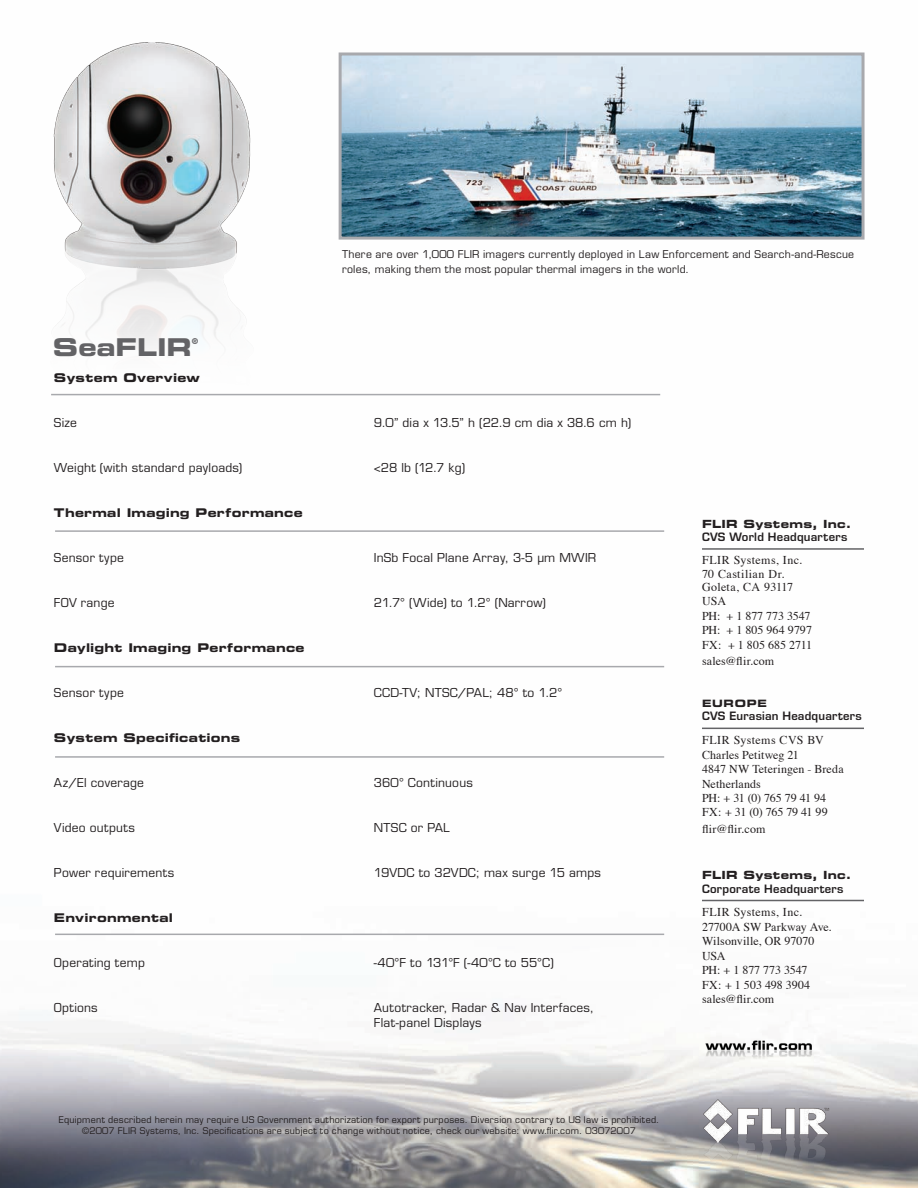
<style>
.page{position:relative;width:918px;height:1188px;background:#fff}
.page>*{position:absolute;margin:0;border:0;box-sizing:border-box;transform-origin:0 0}
.t1{font:24.6px "Eurostile LT Std Bold Ex 2";letter-spacing:-.005em;color:#636366}
.t2{font:12px/14.4px "Eurostile LT Std";letter-spacing:.02em;color:#231f20}
.t3{font:12px/14.5px "Times";letter-spacing:.01em;color:#231f20}
.t4{font:12px "Eurostile LT Std Bold Ex 2";letter-spacing:.025em;color:#231f20}
.t5{font:12px/13.5px "Times";letter-spacing:.03em;color:#231f20}
.t6{font:600 11.25px "Eurostile LT Std";letter-spacing:.02em;color:#231f20}
.t7{font:11.25px "Eurostile LT Std Bold Ex 2";letter-spacing:.025em;color:#231f20}
.t8{font:10.5px/15px "Eurostile LT Std";letter-spacing:.025em;color:#231f20}
.t9{font:10.2px "Eurostile LT Std Bold Ex 2";letter-spacing:.07em;color:#231f20}
.t10{font:9px/10.8px "Eurostile LT Std";letter-spacing:.03em;color:#231f20;text-align:center}
.t11{font:8.1px "Eurostile LT Std Bold Ex 2";color:#636366}
</style>
<div class="page">
<img style="left:0;top:52px;width:918px;height:1136px">
<hr style="left:702px;top:548px;width:162px;height:2px;background:#636366">
<hr style="left:702px;top:728px;width:162px;height:1px;background:#636366">
<hr style="left:702px;top:900px;width:162px;height:1px;background:#636366">
<img style="left:701px;top:1098px;width:133px;height:90px">
<img style="left:702px;top:1037px;width:114px;height:27px">
<img style="left:39px;top:42px;width:227px;height:428px">
<img style="left:343px;top:56px;width:518px;height:180px">
<div style="left:339px;top:52px;width:526px;height:188px;border:3px solid #a8a9ad"></div>
<hr style="left:55px;top:666px;width:609px;height:1px;background:#a8a9ad">
<hr style="left:55px;top:530px;width:609px;height:2px;background:#a8a9ad">
<hr style="left:55px;top:756px;width:609px;height:2px;background:#a8a9ad">
<hr style="left:55px;top:934px;width:609px;height:1px;background:#a8a9ad">
<hr style="left:51px;top:394px;width:609px;height:1px;background:#a8a9ad">
<h1 class="t1" style="left:53px;top:330px;width:141px">SeaFLIR</h1>
<p class="t11" style="left:192px;top:335px;width:8px">®</p>
<p class="t8" style="left:342px;top:247px;width:514px">There are over 1,000 FLIR imagers currently deployed in Law Enforcement and Search-and-Rescue roles, making them the most popular thermal imagers in the world.</p>
<p class="t4" style="left:54px;top:369px;width:147px">System Overview</p>
<p class="t2" style="left:54px;top:416px;width:25px">Size</p>
<p class="t2" style="left:374px;top:416px;width:259px">9.0” dia x 13.5” h (22.9 cm dia x 38.6 cm h)</p>
<p class="t2" style="left:54px;top:461px;width:190px">Weight (with standard payloads)</p>
<p class="t2" style="left:374px;top:461px;width:93px">&lt;28 lb (12.7 kg)</p>
<p class="t4" style="left:54px;top:505px;width:250px">Thermal Imaging Performance</p>
<p class="t2" style="left:54px;top:551px;width:71px">Sensor type</p>
<p class="t2" style="left:374px;top:551px;width:224px">InSb Focal Plane Array, 3-5 µm MWIR</p>
<p class="t2" style="left:54px;top:596px;width:62px">FOV range</p>
<p class="t2" style="left:374px;top:596px;width:174px">21.7° (Wide) to 1.2° (Narrow)</p>
<p class="t4" style="left:54px;top:640px;width:252px">Daylight Imaging Performance</p>
<p class="t2" style="left:54px;top:686px;width:71px">Sensor type</p>
<p class="t2" style="left:374px;top:686px;width:190px">CCD-TV; NTSC/PAL; 48° to 1.2°</p>
<p class="t4" style="left:54px;top:730px;width:188px">System Specifications</p>
<p class="t2" style="left:54px;top:776px;width:92px">Az/El coverage</p>
<p class="t2" style="left:374px;top:776px;width:100px">360° Continuous</p>
<p class="t2" style="left:54px;top:821px;width:82px">Video outputs</p>
<p class="t2" style="left:374px;top:821px;width:77px">NTSC or PAL</p>
<p class="t2" style="left:54px;top:866px;width:122px">Power requirements</p>
<p class="t2" style="left:374px;top:866px;width:229px">19VDC to 32VDC; max surge 15 amps</p>
<p class="t4" style="left:54px;top:910px;width:121px">Environmental</p>
<p class="t2" style="left:54px;top:956px;width:92px">Operating temp</p>
<p class="t2" style="left:374px;top:956px;width:181px">-40°F to 131°F (-40°C to 55°C)</p>
<p class="t2" style="left:54px;top:1001px;width:45px">Options</p>
<p class="t2" style="left:374px;top:1001px;width:222px">Autotracker, Radar &amp; Nav Interfaces,<br>Flat-panel Displays</p>
<p class="t10" style="left:59px;top:1115px;width:602px">Equipment described herein may require US Government authorization for export purposes. Diversion contrary to US law is prohibited. ©2007 FLIR Systems, Inc. Specifications are subject to change without notice, check our website: www.flir.com. 03072007</p>
<p class="t7" style="left:702px;top:516px;width:151px">FLIR Systems, Inc.</p>
<p class="t6" style="left:702px;top:530px;width:147px">CVS World Headquarters</p>
<p class="t5" style="left:702px;top:552px;width:102px">FLIR Systems, Inc.<br>70 Castilian Dr.<br>Goleta, CA 93117<br>USA</p>
<p class="t3" style="left:702px;top:608px;width:112px;text-align:justify">PH: + 1 877 773 3547<br>PH: + 1 805 964 9797<br>FX: + 1 805 685 2711</p>
<p class="t3" style="left:702px;top:653px;width:74px">sales@flir.com</p>
<p class="t9" style="left:702px;top:696px;width:65px">EUROPE</p>
<p class="t6" style="left:702px;top:709px;width:161px">CVS Eurasian Headquarters</p>
<p class="t3" style="left:702px;top:731px;width:143px">FLIR Systems CVS BV<br>Charles Petitweg 21<br>4847 NW Teteringen - Breda<br>Netherlands<br>PH: + 31 (0) 765 79 41 94<br>FX: + 31 (0) 765 79 41 99</p>
<p class="t3" style="left:702px;top:820px;width:65px">flir@flir.com</p>
<p class="t7" style="left:702px;top:867px;width:151px">FLIR Systems, Inc.</p>
<p class="t6" style="left:702px;top:881px;width:143px">Corporate Headquarters</p>
<p class="t3" style="left:702px;top:904px;width:131px">FLIR Systems, Inc.<br>27700A SW Parkway Ave.<br>Wilsonville, OR 97070<br>USA<br>PH: + 1 877 773 3547<br>FX: + 1 503 498 3904 sales@flir.com</p>
</div>
